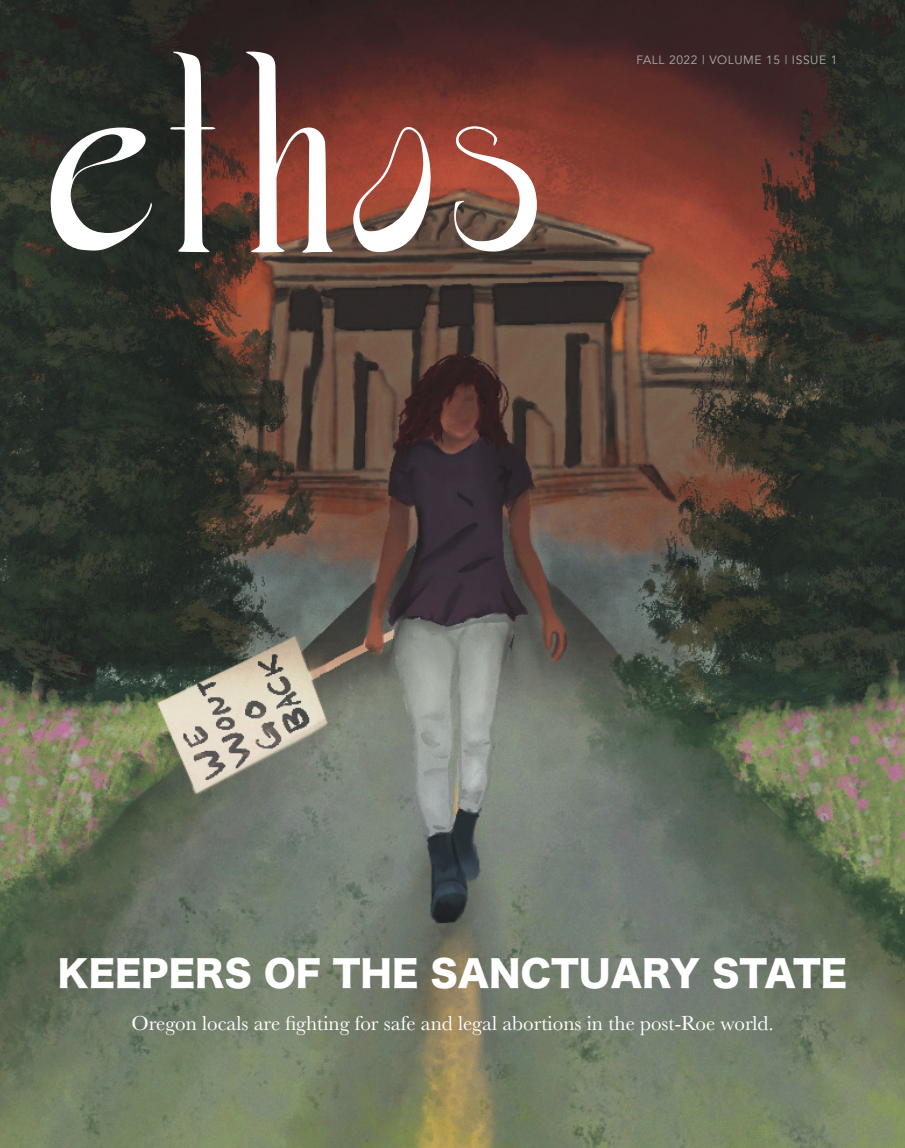
<style>
.page{position:relative;width:905px;height:1148px;background:#fff}
.page>*{position:absolute;margin:0;border:0;box-sizing:border-box;transform-origin:0 0}
.t1{font:36px "Hira Kaku Std W8";color:#fff}
.t2{font:21px "Baskerville";color:#fff}
.t3{font:12px "Avenir";letter-spacing:.05em;color:#adaeae}
</style>
<div class="page">
<img style="left:0;top:0;width:904px;height:1148px">
<svg style="left:246px;top:52px;width:87px;height:201px"></svg>
<svg style="left:49px;top:127px;width:103px;height:124px"></svg>
<svg style="left:170px;top:51px;width:45px;height:201px"></svg>
<svg style="left:351px;top:125px;width:79px;height:128px"></svg>
<svg style="left:454px;top:122px;width:84px;height:131px"></svg>
<p class="t3" style="left:636px;top:52px;width:202px">FALL 2022 | VOLUME 15 | ISSUE 1</p>
<h1 class="t1" style="left:58px;top:953px;width:790px">KEEPERS OF THE SANCTUARY STATE</h1>
<p class="t2" style="left:131px;top:1010px;width:643px">Oregon locals are fighting for safe and legal abortions in the post-Roe world.</p>
</div>
